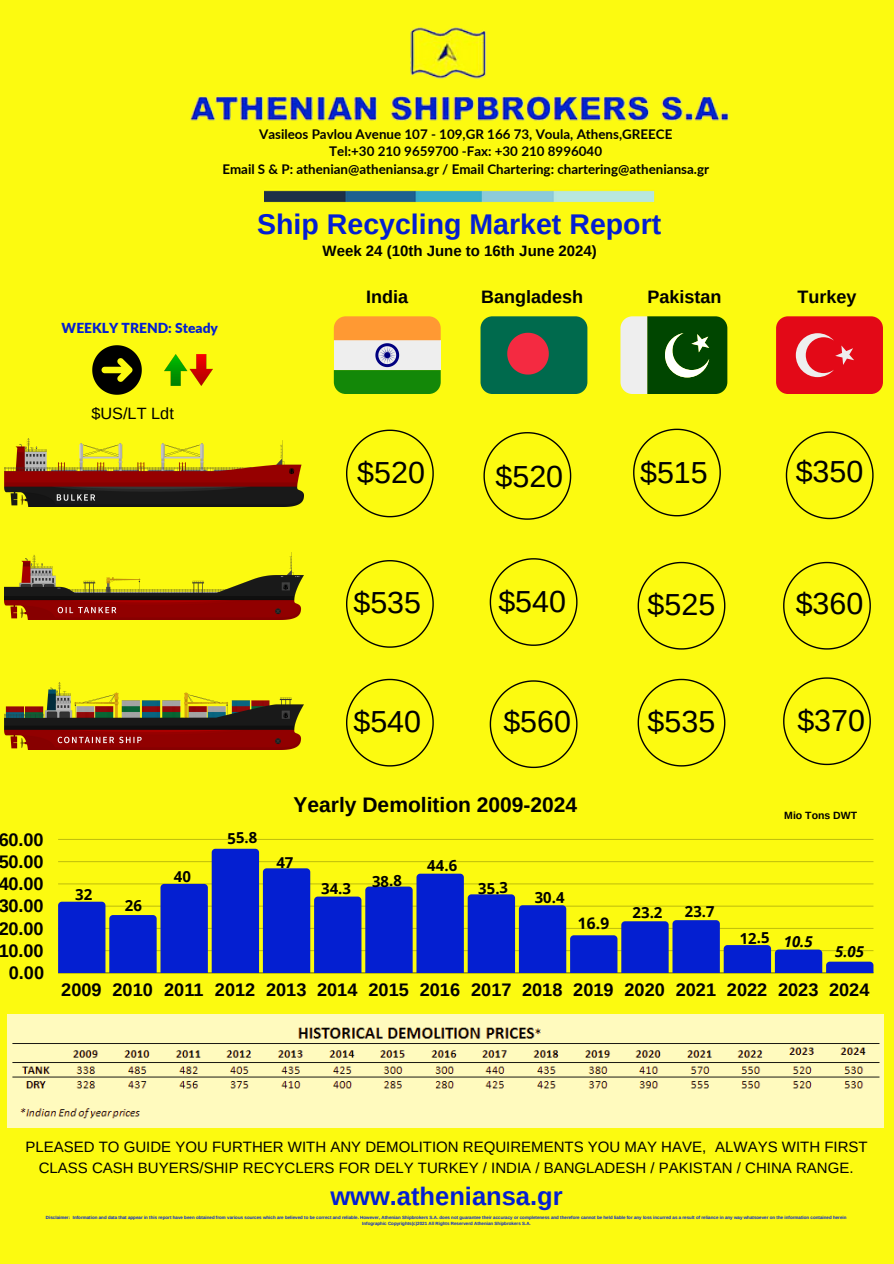
<style>
.page{position:relative;width:894px;height:1264px;background:#fff}
.page>*{position:absolute;margin:0;border:0;box-sizing:border-box;transform-origin:0 0}
.t1{font:30.45px "Arimo";color:#000}
.t2{font:30.45px "Arimo";color:#000}
.t3{font:700 28.5px "Arimo";color:#041fd1}
.t4{font:700 25.5px "Arimo";color:#041fd1}
.t5{font:700 21px "Arimo";color:#000}
.t6{font:700 18.15px "Arimo";color:#000}
.t7{font:700 18px "Arimo";color:#000}
.t8{font:16.35px "Arimo";color:#000}
.t9{font:700 15.6px "Noto Sans";color:#000}
.t10{font:15px/21px "Arimo";color:#000;text-align:center}
.t11{font:700 15px "Noto Sans";color:#000}
.t12{font:700 15px "Arimo";color:#000}
.t13{font:italic 700 15px "Noto Sans";color:#000}
.t14{font:900 13.8px "Lato";color:#041fd1}
.t15{font:700 13.35px "Lato";color:#000}
.t16{font:700 10.5px "Arimo";color:#000}
.t17{font:700 4.5px "Arimo";color:#041fd1}
</style>
<div class="page">
<div style="left:0;top:0;width:893px;height:1263px;background:#fcfa10"></div>
<img style="left:190px;top:27px;width:539px;height:95px">
<svg style="left:334px;top:316px;width:106px;height:78px;background:#aaaf69"></svg>
<div style="left:480px;top:316px;width:107px;height:78px;background:#006a4d;border-radius:12px"></div>
<svg style="left:507px;top:333px;width:41px;height:41px"></svg>
<svg style="left:620px;top:316px;width:107px;height:78px;background:#52804b"></svg>
<div style="left:775px;top:316px;width:107px;height:78px;background:#e30917;border-radius:12px"></div>
<svg style="left:795px;top:333px;width:58px;height:44px"></svg>
<img style="left:5px;top:683px;width:298px;height:66px">
<img style="left:5px;top:552px;width:298px;height:68px">
<img style="left:5px;top:439px;width:298px;height:67px">
<hr style="left:58px;top:972px;width:815px;height:1px;background:#000;opacity:.6">
<hr style="left:58px;top:839px;width:815px;height:1px;background:#c2c10c">
<svg style="left:58px;top:848px;width:815px;height:124px"></svg>
<img style="left:264px;top:190px;width:390px;height:12px">
<svg style="left:92px;top:345px;width:50px;height:50px"></svg>
<img style="left:164px;top:355px;width:49px;height:30px">
<svg style="left:346px;top:429px;width:87px;height:88px"></svg>
<svg style="left:483px;top:432px;width:88px;height:88px"></svg>
<svg style="left:633px;top:428px;width:87px;height:88px"></svg>
<svg style="left:785px;top:431px;width:88px;height:88px"></svg>
<svg style="left:783px;top:677px;width:87px;height:88px"></svg>
<svg style="left:637px;top:678px;width:88px;height:88px"></svg>
<svg style="left:489px;top:680px;width:88px;height:88px"></svg>
<svg style="left:346px;top:678px;width:87px;height:88px"></svg>
<svg style="left:783px;top:562px;width:87px;height:87px"></svg>
<svg style="left:637px;top:562px;width:88px;height:87px"></svg>
<svg style="left:489px;top:558px;width:88px;height:88px"></svg>
<svg style="left:346px;top:560px;width:87px;height:87px"></svg>
<img style="left:7px;top:1014px;width:876px;height:113px">
<p class="t15" style="left:259px;top:125px;width:414px">Vasileos Pavlou Avenue 107 - 109,GR 166 73, Voula, Athens,GREECE</p>
<p class="t15" style="left:329px;top:143px;width:274px">Tel:+30 210 9659700 -Fax: +30 210 8996040</p>
<h1 class="t15" style="left:222px;top:161px;width:488px">Email S &amp; P: athenian@atheniansa.gr / Email Chartering: chartering@atheniansa.gr</h1>
<p class="t3" style="left:257px;top:208px;width:405px">Ship Recycling Market Report</p>
<p class="t12" style="left:322px;top:242px;width:276px">Week 24 (10th June to 16th June 2024)</p>
<p class="t14" style="left:62px;top:320px;width:158px">WEEKLY TREND: Steady</p>
<p class="t8" style="left:91px;top:404px;width:84px">$US/LT Ldt</p>
<p class="t7" style="left:366px;top:287px;width:43px">India</p>
<h2 class="t7" style="left:481px;top:287px;width:103px">Bangladesh</h2>
<p class="t7" style="left:647px;top:287px;width:75px">Pakistan</p>
<p class="t7" style="left:797px;top:287px;width:60px">Turkey</p>
<h4 class="t2" style="left:357px;top:455px;width:69px">$520</h4>
<p class="t2" style="left:495px;top:459px;width:69px">$520</p>
<p class="t1" style="left:640px;top:455px;width:69px">$515</p>
<p class="t1" style="left:795px;top:454px;width:69px">$350</p>
<p class="t1" style="left:353px;top:586px;width:69px">$535</p>
<h4 class="t1" style="left:498px;top:584px;width:69px">$540</h4>
<h2 class="t1" style="left:647px;top:587px;width:69px">$525</h2>
<p class="t1" style="left:795px;top:586px;width:69px">$360</p>
<h5 class="t1" style="left:353px;top:704px;width:69px">$540</h5>
<p class="t1" style="left:503px;top:704px;width:69px">$560</p>
<h4 class="t1" style="left:647px;top:704px;width:69px">$535</h4>
<h2 class="t1" style="left:797px;top:703px;width:69px">$370</h2>
<h2 class="t5" style="left:293px;top:793px;width:285px">Yearly Demolition 2009-2024</h2>
<p class="t16" style="left:784px;top:810px;width:74px">Mio Tons DWT</p>
<h3 class="t6" style="left:-2px;top:829px;width:47px">60.00</h3>
<h2 class="t11" style="left:227px;top:827px;width:31px;rotate:-1deg">55.8</h2>
<h3 class="t6" style="left:-2px;top:851px;width:47px">50.00</h3>
<h3 class="t6" style="left:-2px;top:873px;width:47px">40.00</h3>
<h3 class="t6" style="left:-2px;top:896px;width:47px">30.00</h3>
<h3 class="t6" style="left:-2px;top:918px;width:47px">20.00</h3>
<h3 class="t6" style="left:-2px;top:940px;width:47px">10.00</h3>
<h2 class="t11" style="left:75px;top:883px;width:19px">32</h2>
<p class="t11" style="left:125px;top:894px;width:19px">26</p>
<p class="t11" style="left:174px;top:865px;width:19px">40</p>
<p class="t11" style="left:276px;top:852px;width:19px">47</p>
<h2 class="t11" style="left:321px;top:877px;width:31px">34.3</h2>
<h2 class="t11" style="left:371px;top:870px;width:31px;rotate:-1deg">38.8</h2>
<h3 class="t11" style="left:427px;top:855px;width:31px;rotate:-1deg">44.6</h3>
<p class="t11" style="left:478px;top:877px;width:31px;rotate:-1deg">35.3</p>
<p class="t11" style="left:534px;top:887px;width:31px;rotate:-1deg">30.4</p>
<h6 class="t9" style="left:577px;top:912px;width:33px;rotate:-1deg">16.9</h6>
<h2 class="t11" style="left:632px;top:901px;width:31px">23.2</h2>
<p class="t11" style="left:684px;top:901px;width:31px;rotate:-1deg">23.7</p>
<p class="t11" style="left:739px;top:927px;width:31px;rotate:-1deg">12.5</p>
<h2 class="t13" style="left:783px;top:930px;width:31px">10.5</h2>
<p class="t13" style="left:834px;top:941px;width:31px">5.05</p>
<h3 class="t6" style="left:9px;top:962px;width:37px">0.00</h3>
<h3 class="t6" style="left:61px;top:979px;width:809px">2009 2010 2011 2012 2013 2014 2015 2016 2017 2018 2019 2020 2021 2022 2023 2024</h3>
<h2 class="t10" style="left:25px;top:1136px;width:843px">PLEASED TO GUIDE YOU FURTHER WITH ANY DEMOLITION REQUIREMENTS YOU MAY HAVE, ALWAYS WITH FIRST<br>CLASS CASH BUYERS/SHIP RECYCLERS FOR DELY TURKEY / INDIA / BANGLADESH / PAKISTAN / CHINA RANGE.</h2>
<p class="t4" style="left:330px;top:1181px;width:234px">www.atheniansa.gr</p>
<h2 class="t17" style="left:46px;top:1214px;width:801px">Disclaimer: Information and data that appear in this report have been obtained from various sources which are believed to be correct and reliable. However, Athenian Shipbrokers S.A. does not guarantee their accuracy or completeness and therefore cannot be held liable for any loss incurred as a result of reliance in any way whatsoever on the information contained herein</h2>
<p class="t17" style="left:362px;top:1220px;width:170px">Infographic Copyrights(c)2021 All Rights Reserverd Athenian Shipbrokers S.A.</p>
</div>
